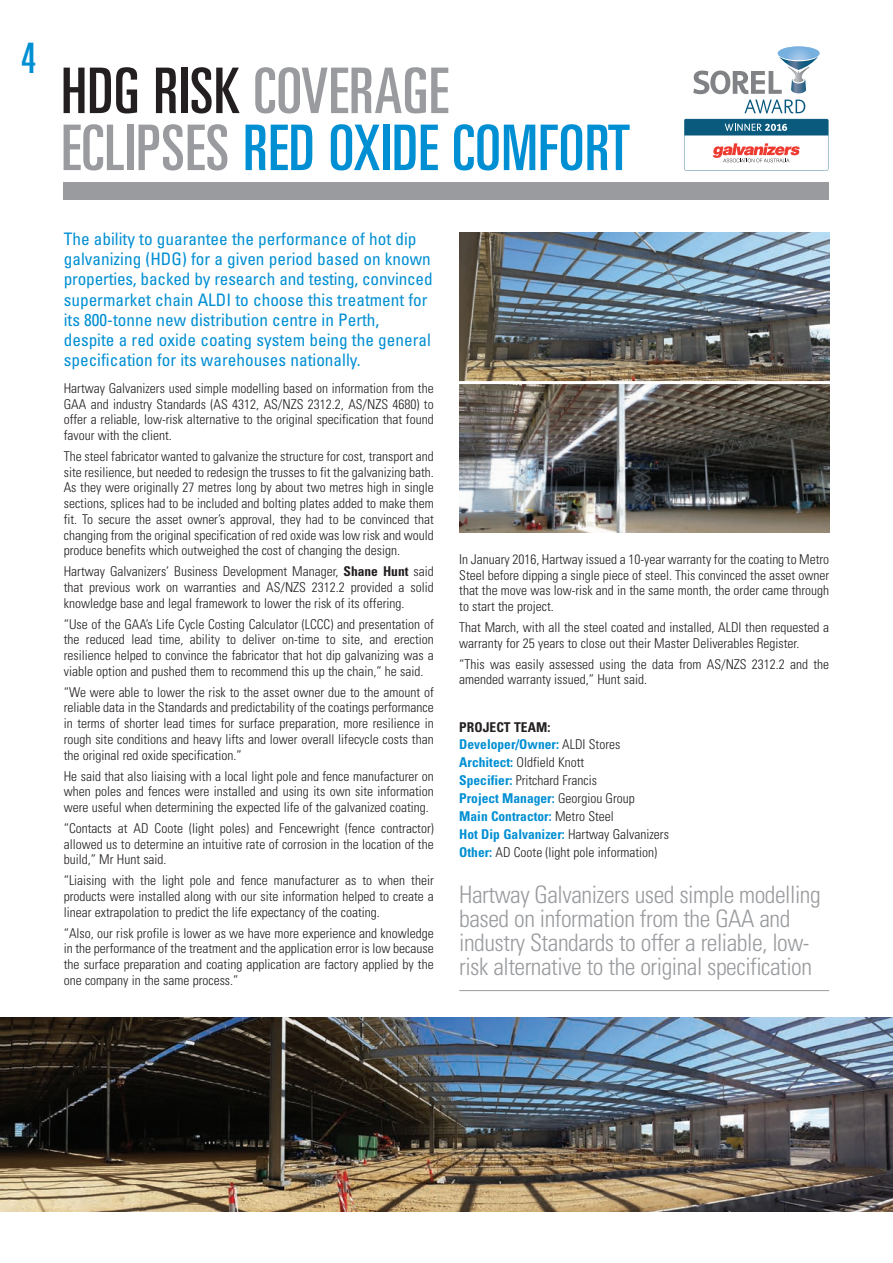
<style>
.page{position:relative;width:893px;height:1263px;background:#fff}
.page>*{position:absolute;margin:0;border:0;box-sizing:border-box;transform-origin:0 0}
.Main__Heading{font:ultra-condensed 63px/57px "Univers LT Std";letter-spacing:.01em;color:#999b9e}
.t1{font:ultra-condensed 42px "Univers LT Std";color:#008fd3;scale:.96 1}
.t2{font:300 condensed 24px/24px "Univers LT Std";letter-spacing:-.02em;color:#999b9e}
.Intro_paragraph{font:condensed 17.25px/20.2px "Univers LT Std";color:#008fd3}
.BODY_TEXT{font:300 condensed 13.5px/15.8px "Univers LT Std";color:#231f20;text-align:justify}
.BODY_TEXT-2{font:700 condensed 13.5px "Univers LT Std";color:#008fd3}
.BODY_TEXT-3{font:700 condensed 13.5px "Univers LT Std";letter-spacing:.005em;color:#231f20}
.s1{color:#231f20}
.s2{color:#008fd3}
.s3{font-weight:700}
.s4{font-weight:300;color:#231f20}
.s5{font-weight:700;color:#008fd3}
</style>
<div class="page">
<div style="left:64px;top:183px;width:765px;height:17px;background:#999b9e"></div>
<hr style="left:459px;top:990px;width:370px;height:1px;background:#999b9e">
<svg style="left:684px;top:46px;width:144px;height:124px"></svg>
<img style="left:0;top:1017px;width:893px;height:194px">
<img style="left:459px;top:232px;width:370px;height:149px">
<img style="left:459px;top:384px;width:370px;height:149px">
<h2 class="t1" style="left:21px;top:34px;width:17px">4</h2>
<p class="Main__Heading" style="left:61px;top:62px;width:570px"><span class="s1">HDG RISK</span> COVERAGE<br>ECLIPSES <span class="s2">RED OXIDE COMFORT</span></p>
<p class="Intro_paragraph" style="left:64px;top:228px;width:370px">The ability to guarantee the performance of hot dip galvanizing (HDG) for a given period based on known properties, backed by research and testing, convinced supermarket chain ALDI to choose this treatment for its 800-tonne new distribution centre in Perth, despite a red oxide coating system being the general specification for its warehouses nationally.</p>
<p class="BODY_TEXT" style="left:64px;top:380px;width:371px">Hartway Galvanizers used simple modelling based on information from the GAA and industry Standards (AS 4312, AS/NZS 2312.2, AS/NZS 4680) to offer a reliable, low-risk alternative to the original specification that found favour with the client.</p>
<p class="BODY_TEXT" style="left:64px;top:448px;width:371px">The steel fabricator wanted to galvanize the structure for cost, transport and site resilience, but needed to redesign the trusses to fit the galvanizing bath.<br>As they were originally 27 metres long by about two metres high in single sections, splices had to be included and bolting plates added to make them fit. To secure the asset owner’s approval, they had to be convinced that changing from the original specification of red oxide was low risk and would produce benefits which outweighed the cost of changing the design.</p>
<p class="BODY_TEXT" style="left:64px;top:564px;width:371px">Hartway Galvanizers’ Business Development Manager, <span class="s3">Shane Hunt</span> said that previous work on warranties and AS/NZS 2312.2 provided a solid knowledge base and legal framework to lower the risk of its offering.</p>
<p class="BODY_TEXT" style="left:64px;top:616px;width:371px">“Use of the GAA’s Life Cycle Costing Calculator (LCCC) and presentation of the reduced lead time, ability to deliver on-time to site, and erection resilience helped to convince the fabricator that hot dip galvanizing was a viable option and pushed them to recommend this up the chain,” he said.</p>
<p class="BODY_TEXT" style="left:64px;top:684px;width:371px">“We were able to lower the risk to the asset owner due to the amount of reliable data in the Standards and predictability of the coatings performance in terms of shorter lead times for surface preparation, more resilience in rough site conditions and heavy lifts and lower overall lifecycle costs than the original red oxide specification.”</p>
<p class="BODY_TEXT" style="left:64px;top:768px;width:371px">He said that also liaising with a local light pole and fence manufacturer on when poles and fences were installed and using its own site information were useful when determining the expected life of the galvanized coating.</p>
<p class="BODY_TEXT" style="left:64px;top:820px;width:371px">“Contacts at AD Coote (light poles) and Fencewright (fence contractor) allowed us to determine an intuitive rate of corrosion in the location of the build,” Mr Hunt said.</p>
<p class="BODY_TEXT" style="left:64px;top:873px;width:371px">“Liaising with the light pole and fence manufacturer as to when their products were installed along with our site information helped to create a linear extrapolation to predict the life expectancy of the coating.</p>
<p class="BODY_TEXT" style="left:64px;top:925px;width:371px">“Also, our risk profile is lower as we have more experience and knowledge in the performance of the treatment and the application error is low because the surface preparation and coating application are factory applied by the one company in the same process.”</p>
<p class="BODY_TEXT" style="left:459px;top:551px;width:371px">In January 2016, Hartway issued a 10-year warranty for the coating to Metro Steel before dipping a single piece of steel. This convinced the asset owner that the move was low-risk and in the same month, the order came through to start the project.</p>
<p class="BODY_TEXT" style="left:459px;top:619px;width:371px">That March, with all the steel coated and installed, ALDI then requested a warranty for 25 years to close out their Master Deliverables Register.</p>
<p class="BODY_TEXT" style="left:459px;top:656px;width:371px">“This was easily assessed using the data from AS/NZS 2312.2 and the amended warranty issued,” Hunt said.</p>
<p class="BODY_TEXT-3" style="left:459px;top:718px;width:93px">PROJECT TEAM:</p>
<p class="BODY_TEXT-2" style="left:459px;top:736px;width:163px">Developer/Owner: <span class="s4">ALDI Stores</span></p>
<p class="BODY_TEXT" style="left:459px;top:755px;width:127px"><span class="s5">Architect:</span> Oldfield Knott</p>
<p class="BODY_TEXT" style="left:459px;top:773px;width:139px"><span class="s5">Specifier:</span> Pritchard Francis</p>
<p class="BODY_TEXT-2" style="left:459px;top:790px;width:177px">Project Manager: <span class="s4">Georgiou Group</span></p>
<p class="BODY_TEXT-2" style="left:459px;top:808px;width:156px">Main Contractor: <span class="s4">Metro Steel</span></p>
<p class="BODY_TEXT" style="left:459px;top:826px;width:211px"><span class="s5">Hot Dip Galvanizer:</span> Hartway Galvanizers</p>
<p class="BODY_TEXT" style="left:459px;top:844px;width:199px"><span class="s5">Other:</span> AD Coote (light pole information)</p>
<p class="t2" style="left:459px;top:883px;width:363px">Hartway Galvanizers used simple modelling based on information from the GAA and industry Standards to offer a reliable, low&shy;risk alternative to the original specification</p>
</div>
